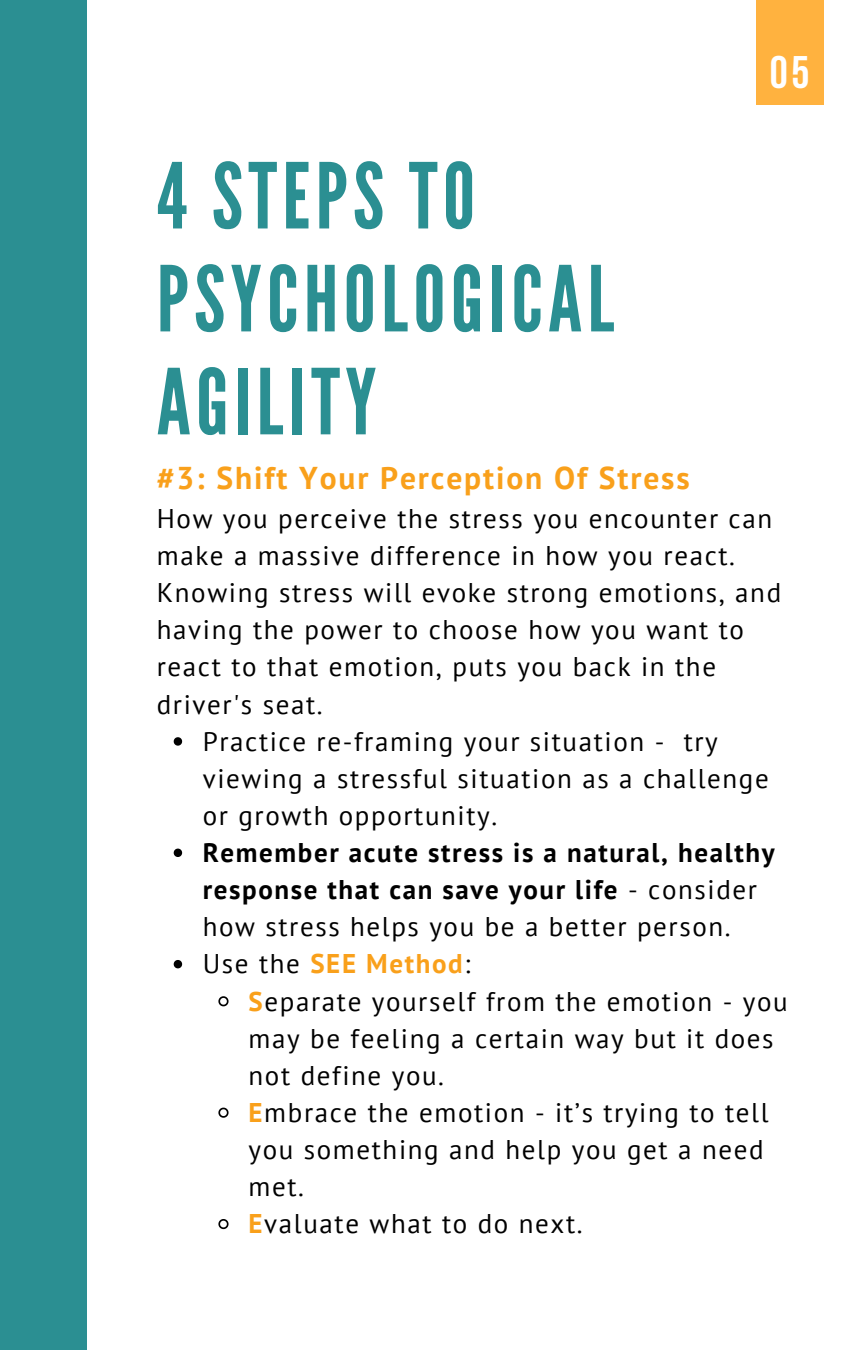
<style>
.page{position:relative;width:864px;height:1350px;background:#fff}
.page>*{position:absolute;margin:0;border:0;box-sizing:border-box;transform-origin:0 0}
.t1{font:90.67px/103px "League Gothic";letter-spacing:.06em;color:#2b8f92}
.t2{font:700 45.45px "Bebas Neue";color:#fff}
.t3{font:700 31.5px "PT Sans";letter-spacing:.06em;color:#f9a01b}
.t4{font:27px/37.1px "PT Sans";letter-spacing:.06em;color:#000}
.t5{font:700 27px/37.1px "PT Sans";letter-spacing:.06em;color:#000}
.s1{font-weight:400}
.s2{color:#f9a01b}
.s3{font-weight:700;color:#f9a01b}
</style>
<div class="page">
<div style="left:0;top:0;width:86px;height:1350px;background:#2b8f92"></div>
<svg style="left:174px;top:737px;width:8px;height:9px"></svg>
<svg style="left:174px;top:849px;width:8px;height:8px"></svg>
<svg style="left:174px;top:960px;width:8px;height:8px"></svg>
<svg style="left:218px;top:996px;width:11px;height:11px"></svg>
<svg style="left:218px;top:1107px;width:11px;height:11px"></svg>
<svg style="left:218px;top:1219px;width:11px;height:11px"></svg>
<div style="left:756px;top:0;width:67px;height:105px;background:#ffb23f"></div>
<h1 class="t1" style="left:157px;top:147px;width:459px">4 STEPS TO<br>PSYCHOLOGICAL<br>AGILITY</h1>
<h2 class="t2" style="left:770px;top:54px;width:41px">05</h2>
<p class="t3" style="left:157px;top:457px;width:534px">#3: Shift Your Perception Of Stress</p>
<p class="t4" style="left:157px;top:499px;width:626px">How you perceive the stress you encounter can make a massive difference in how you react.<br>Knowing stress will evoke strong emotions, and having the power to choose how you want to react to that emotion, puts you back in the driver's seat.</p>
<p class="t4" style="left:203px;top:722px;width:568px">Practice re-framing your situation - try viewing a stressful situation as a challenge or growth opportunity.</p>
<p class="t5" style="left:203px;top:834px;width:573px">Remember acute stress is a natural, healthy response that can save your life <span class="s1">- consider how stress helps you be a better person.<br>Use the</span> <span class="s2">SEE Method</span><span class="s1">:</span></p>
<p class="t4" style="left:249px;top:982px;width:541px"><span class="s3">S</span>eparate yourself from the emotion - you may be feeling a certain way but it does not define you.<br><span class="s3">E</span>mbrace the emotion - it’s trying to tell you something and help you get a need met.<br><span class="s3">E</span>valuate what to do next.</p>
</div>
